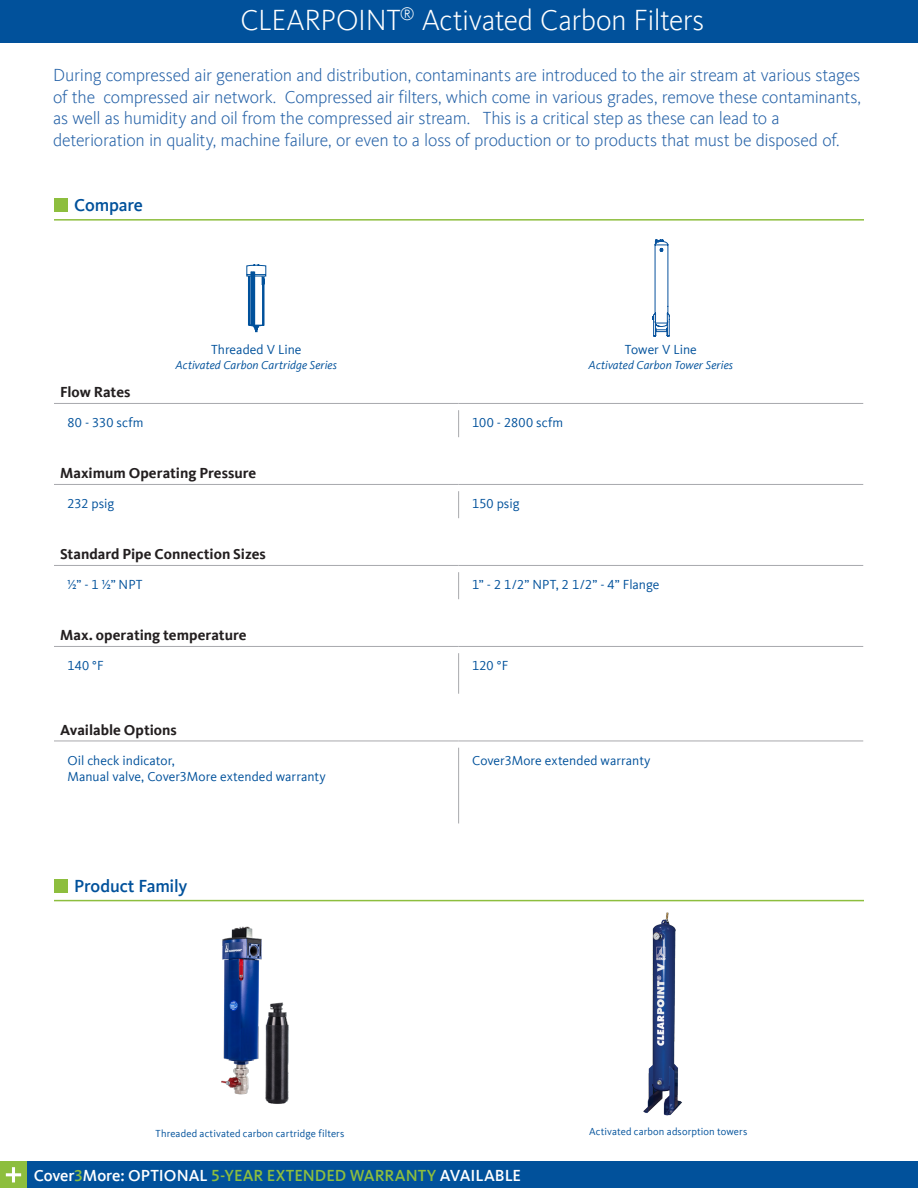
<style>
.page{position:relative;width:918px;height:1188px;background:#fff}
.page>*{position:absolute;margin:0;border:0;box-sizing:border-box;transform-origin:0 0}
.BU_7_5_pt{font:300 30px "Kievit Offc Pro";letter-spacing:-.015em;color:#fff}
.BU_7_5_pt-2{font:300 18px/21.6px "Kievit Offc Pro";letter-spacing:-.015em;color:#2461a7}
.BU_7_5_pt-3{font:500 18px "Kievit Offc Pro";letter-spacing:-.01em;color:#01519b}
.BU_7_5_pt-4{font:500 16.5px "Kievit Offc Pro";color:#fff}
.BU_7_5_pt-5{font:700 15px "Kievit Offc Pro";color:#231f20}
.BU_7_5_pt-6{font:13.5px "Kievit Offc Pro";color:#01519b}
.BU_7_5_pt-7{font:italic 12px "Kievit Offc Pro";letter-spacing:.005em;color:#01519b}
.BU_7_5_pt-8{font:10.5px "Kievit Offc Pro";letter-spacing:.015em;color:#01519b}
.s1{color:#8dbe3e}
</style>
<div class="page">
<hr style="left:54px;top:403px;width:405px;height:1px;background:#a8a9ad">
<hr style="left:459px;top:403px;width:404px;height:1px;background:#a8a9ad">
<hr style="left:54px;top:484px;width:405px;height:1px;background:#a8a9ad">
<hr style="left:459px;top:484px;width:404px;height:1px;background:#a8a9ad">
<hr style="left:54px;top:565px;width:405px;height:1px;background:#a8a9ad">
<hr style="left:459px;top:565px;width:404px;height:1px;background:#a8a9ad">
<hr style="left:54px;top:646px;width:405px;height:1px;background:#a8a9ad">
<hr style="left:459px;top:646px;width:404px;height:1px;background:#a8a9ad">
<hr style="left:54px;top:741px;width:405px;height:1px;background:#a8a9ad">
<hr style="left:459px;top:741px;width:404px;height:1px;background:#a8a9ad">
<svg style="left:458px;top:491px;width:1px;height:27px"></svg>
<hr style="left:458px;top:653px;width:1px;height:41px;background:#a8a9ad">
<svg style="left:458px;top:572px;width:1px;height:27px"></svg>
<svg style="left:458px;top:410px;width:1px;height:27px"></svg>
<hr style="left:458px;top:748px;width:1px;height:75px;background:#a8a9ad">
<svg style="left:246px;top:264px;width:20px;height:68px"></svg>
<svg style="left:652px;top:239px;width:18px;height:97px"></svg>
<div style="left:27px;top:1161px;width:891px;height:27px;background:#01519b"></div>
<div style="left:0;top:1161px;width:27px;height:27px;background:#8dbe3e"></div>
<svg style="left:6px;top:1167px;width:15px;height:15px"></svg>
<div style="left:0;top:0;width:918px;height:43px;background:#01519b"></div>
<hr style="left:54px;top:900px;width:810px;height:1px;background:#8dbe3e">
<div style="left:54px;top:879px;width:14px;height:14px;background:#8dbe3e"></div>
<hr style="left:54px;top:219px;width:810px;height:2px;background:#8dbe3e">
<div style="left:54px;top:198px;width:14px;height:14px;background:#8dbe3e"></div>
<img style="left:221px;top:926px;width:68px;height:178px">
<img style="left:643px;top:912px;width:39px;height:204px">
<p class="BU_7_5_pt" style="left:241px;top:2px;width:465px">CLEARPOINT<sup>®</sup> Activated Carbon Filters</p>
<p class="BU_7_5_pt-2" style="left:53px;top:64px;width:809px">During compressed air generation and distribution, contaminants are introduced to the air stream at various stages of the compressed air network. Compressed air filters, which come in various grades, remove these contaminants, as well as humidity and oil from the compressed air stream. This is a critical step as these can lead to a deterioration in quality, machine failure, or even to a loss of production or to products that must be disposed of.</p>
<p class="BU_7_5_pt-3" style="left:74px;top:195px;width:70px">Compare</p>
<p class="BU_7_5_pt-6" style="left:211px;top:342px;width:92px">Threaded V Line</p>
<p class="BU_7_5_pt-7" style="left:175px;top:357px;width:163px">Activated Carbon Cartridge Series</p>
<p class="BU_7_5_pt-5" style="left:60px;top:383px;width:72px">Flow Rates</p>
<p class="BU_7_5_pt-6" style="left:68px;top:415px;width:77px">80 - 330 scfm</p>
<p class="BU_7_5_pt-6" style="left:472px;top:415px;width:92px">100 - 2800 scfm</p>
<p class="BU_7_5_pt-6" style="left:625px;top:342px;width:73px">Tower V Line</p>
<p class="BU_7_5_pt-7" style="left:589px;top:357px;width:146px">Activated Carbon Tower Series</p>
<p class="BU_7_5_pt-5" style="left:60px;top:464px;width:198px">Maximum Operating Pressure</p>
<p class="BU_7_5_pt-6" style="left:68px;top:496px;width:48px">232 psig</p>
<p class="BU_7_5_pt-6" style="left:472px;top:496px;width:49px">150 psig</p>
<p class="BU_7_5_pt-5" style="left:60px;top:545px;width:207px">Standard Pipe Connection Sizes</p>
<p class="BU_7_5_pt-6" style="left:68px;top:577px;width:77px">½” - 1 ½” NPT</p>
<p class="BU_7_5_pt-6" style="left:472px;top:577px;width:189px">1” - 2 1/2” NPT, 2 1/2” - 4” Flange</p>
<p class="BU_7_5_pt-5" style="left:60px;top:626px;width:188px">Max. operating temperature</p>
<p class="BU_7_5_pt-6" style="left:68px;top:658px;width:38px">140 °F</p>
<p class="BU_7_5_pt-6" style="left:472px;top:658px;width:38px">120 °F</p>
<p class="BU_7_5_pt-5" style="left:60px;top:721px;width:118px">Available Options</p>
<p class="BU_7_5_pt-6" style="left:68px;top:752px;width:109px">Oil check indicator,</p>
<p class="BU_7_5_pt-6" style="left:68px;top:768px;width:260px">Manual valve, Cover3More extended warranty</p>
<p class="BU_7_5_pt-3" style="left:74px;top:875px;width:115px">Product Family</p>
<p class="BU_7_5_pt-6" style="left:472px;top:752px;width:180px">Cover3More extended warranty</p>
<p class="BU_7_5_pt-8" style="left:156px;top:1127px;width:190px">Threaded activated carbon cartridge filters</p>
<p class="BU_7_5_pt-8" style="left:589px;top:1126px;width:160px">Activated carbon adsorption towers</p>
<p class="BU_7_5_pt-4" style="left:34px;top:1166px;width:489px">Cover<span class="s1">3</span>More: OPTIONAL <span class="s1">5-YEAR EXTENDED WARRANTY</span> AVAILABLE</p>
</div>
